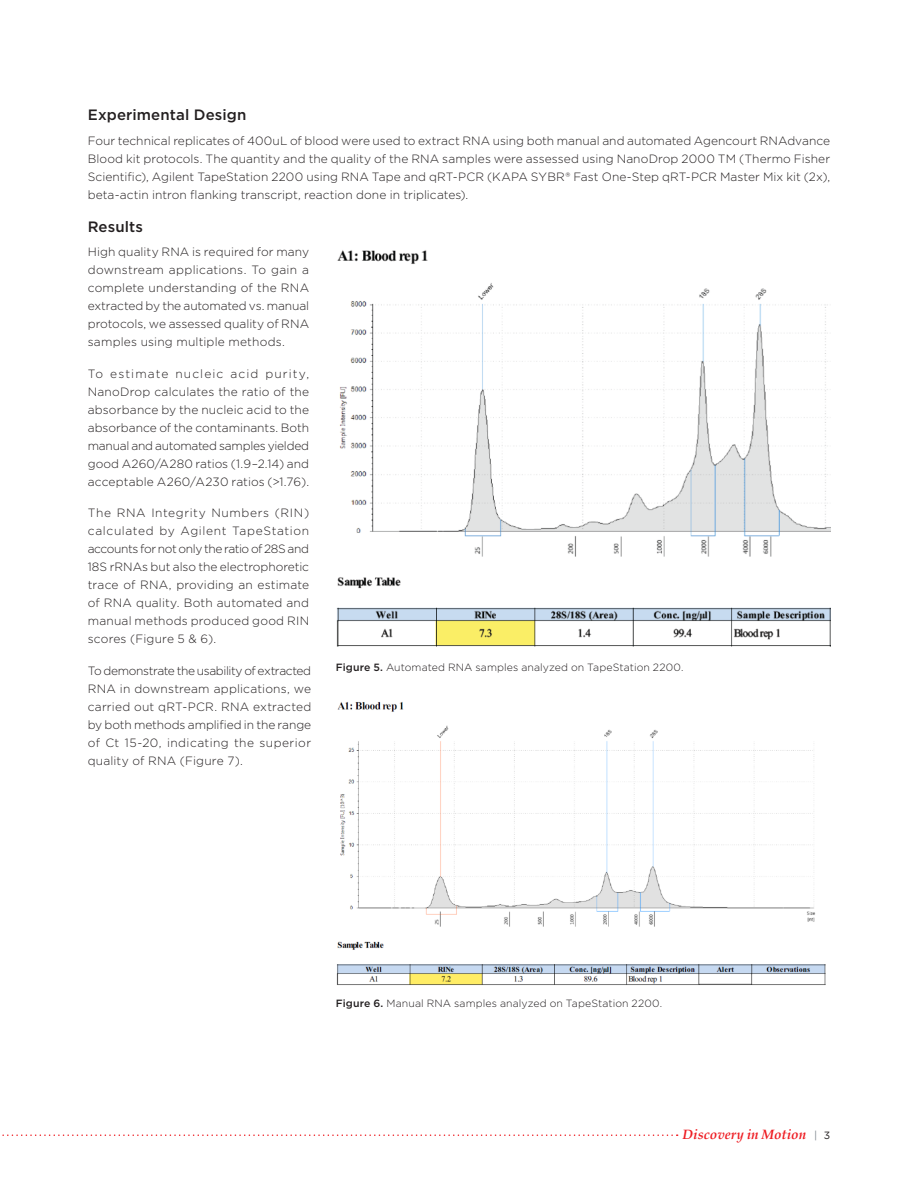
<style>
.page{position:relative;width:918px;height:1188px;background:#fff}
.page>*{position:absolute;margin:0;border:0;box-sizing:border-box;transform-origin:0 0}
.Doc_-_Header{font:500 15px "Gotham";letter-spacing:.01em;color:#231f20}
.t1{font:italic 700 13.5px "Palatino";color:#ee1d23}
.Doc_-_Body{font:300 12px/18px "Gotham";letter-spacing:.01em;color:#231f20;text-align:justify}
.Caption_Body{font:300 10.5px "Gotham";letter-spacing:.015em;color:#231f20}
.s1{font-weight:500}
.s2{font-family:"Gotham";font-weight:400;font-style:normal;font-size:10.5px;color:#7e868d}
.s3{font-family:"Gotham";font-weight:400;font-style:normal;font-size:10.5px;color:#231f20}
</style>
<div class="page">
<svg style="left:2px;top:1134px;width:676px;height:2px"></svg>
<img style="left:336px;top:702px;width:490px;height:283px">
<img style="left:336px;top:250px;width:494px;height:397px">
<p class="Doc_-_Header" style="left:88px;top:105px;width:160px">Experimental Design</p>
<p class="Doc_-_Body" style="left:88px;top:131px;width:744px">Four technical replicates of 400uL of blood were used to extract RNA using both manual and automated Agencourt RNAdvance Blood kit protocols. The quantity and the quality of the RNA samples were assessed using NanoDrop 2000 TM (Thermo Fisher Scientific), Agilent TapeStation 2200 using RNA Tape and qRT-PCR (KAPA SYBR® Fast One-Step qRT-PCR Master Mix kit (2x), beta-actin intron flanking transcript, reaction done in triplicates).</p>
<p class="Doc_-_Header" style="left:88px;top:217px;width:57px">Results</p>
<p class="Doc_-_Body" style="left:88px;top:243px;width:223px">High quality RNA is required for many downstream applications. To gain a complete understanding of the RNA extracted by the automated vs. manual protocols, we assessed quality of RNA samples using multiple methods.</p>
<p class="Doc_-_Body" style="left:88px;top:364px;width:223px">To estimate nucleic acid purity, NanoDrop calculates the ratio of the absorbance by the nucleic acid to the absorbance of the contaminants. Both manual and automated samples yielded good A260/A280 ratios (1.9–2.14) and acceptable A260/A230 ratios (&gt;1.76).</p>
<p class="Doc_-_Body" style="left:88px;top:504px;width:223px">The RNA Integrity Numbers (RIN) calculated by Agilent TapeStation accounts for not only the ratio of 28S and 18S rRNAs but also the electrophoretic trace of RNA, providing an estimate of RNA quality. Both automated and manual methods produced good RIN scores (Figure 5 &amp; 6).</p>
<p class="Doc_-_Body" style="left:88px;top:661px;width:225px">To demonstrate the usability of extracted RNA in downstream applications, we carried out qRT-PCR. RNA extracted by both methods amplified in the range of Ct 15-20, indicating the superior quality of RNA (Figure 7).</p>
<p class="Caption_Body" style="left:336px;top:661px;width:349px"><span class="s1">Figure 5.</span> Automated RNA samples analyzed on TapeStation 2200.</p>
<p class="Caption_Body" style="left:336px;top:997px;width:328px"><span class="s1">Figure 6.</span> Manual RNA samples analyzed on TapeStation 2200.</p>
<p class="t1" style="left:683px;top:1123px;width:149px">Discovery in Motion <span class="s2">|</span> <span class="s3">3</span></p>
</div>
